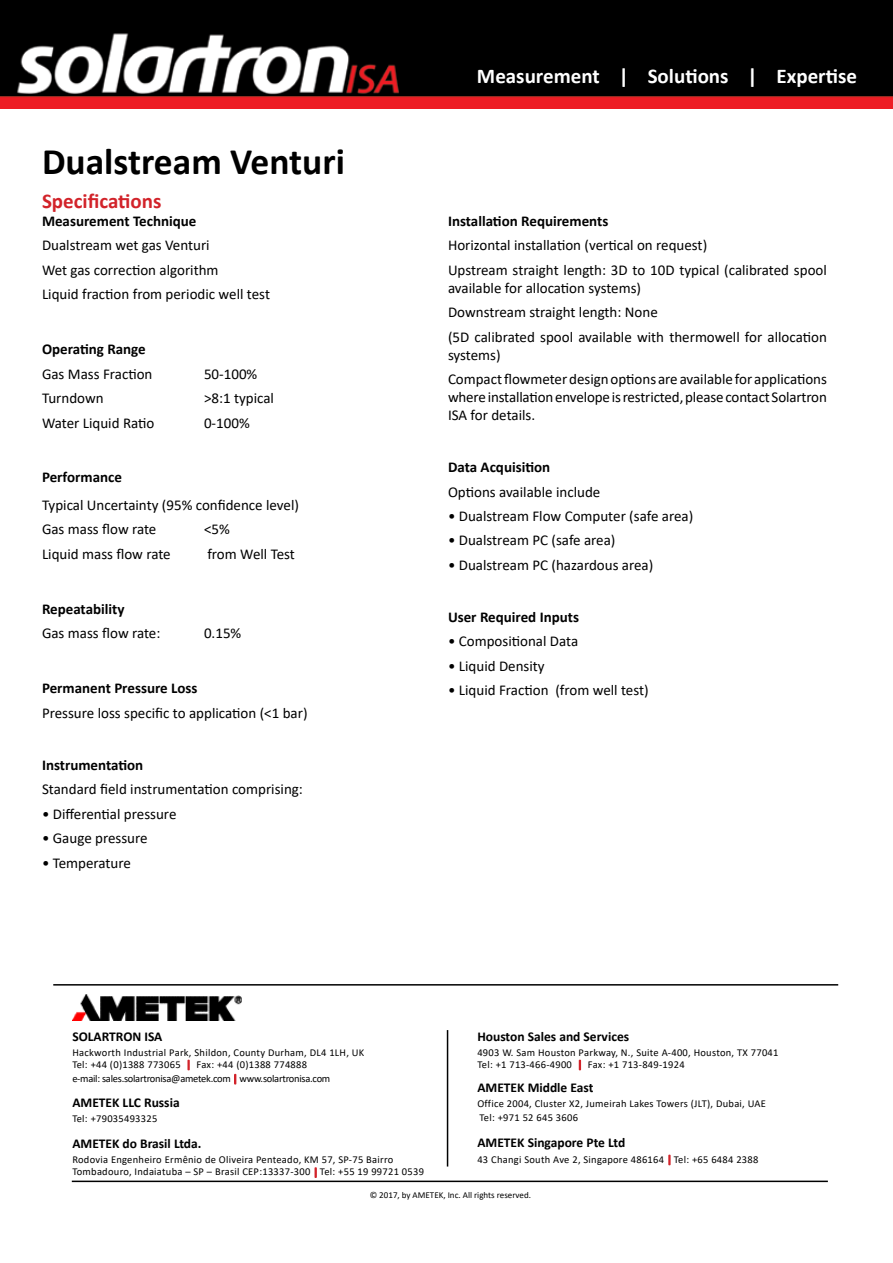
<style>
.page{position:relative;width:893px;height:1263px;background:#fff}
.page>*{position:absolute;margin:0;border:0;box-sizing:border-box;transform-origin:0 0}
.t1{font:700 37.5px "Calibri";color:#000}
.t2{font:700 21px "Calibri";color:#fff}
.t3{font:700 21px "Calibri";color:#d2232a}
.t4{font:15px/24.5px "Calibri";color:#000}
.t5{font:700 15px "Calibri";color:#000}
.t6{font:700 13.5px "Calibri";color:#000}
.t7{font:10.5px/12px "Calibri";letter-spacing:.025em;color:#000}
.t8{font:10.5px/14.1px "Calibri";letter-spacing:-.025em;color:#000}
.t9{font:9px "Calibri";color:#000}
</style>
<div class="page">
<img style="left:0;top:0;width:893px;height:109px">
<hr style="left:72px;top:1180px;width:756px;height:2px;background:#000">
<svg style="left:187px;top:1059px;width:3px;height:12px"></svg>
<svg style="left:234px;top:1073px;width:3px;height:12px"></svg>
<hr style="left:53px;top:984px;width:785px;height:1px;background:#000">
<svg style="left:578px;top:1059px;width:4px;height:12px"></svg>
<img style="left:72px;top:995px;width:170px;height:25px">
<svg style="left:314px;top:1167px;width:3px;height:11px"></svg>
<svg style="left:668px;top:1154px;width:3px;height:12px"></svg>
<hr style="left:447px;top:1030px;width:1px;height:136px;background:#000101">
<h1 class="t1" style="left:42px;top:135px;width:304px">Dualstream Venturi</h1>
<h2 class="t3" style="left:42px;top:186px;width:121px">Specifications</h2>
<p class="t5" style="left:42px;top:210px;width:156px">Measurement Technique</p>
<p class="t4" style="left:42px;top:233px;width:230px">Dualstream wet gas Venturi<br>Wet gas correction algorithm<br>Liquid fraction from periodic well test</p>
<p class="t5" style="left:42px;top:338px;width:105px">Operating Range</p>
<p class="t4" style="left:42px;top:361px;width:112px">Gas Mass Fraction</p>
<p class="t4" style="left:204px;top:361px;width:55px">50-100%</p>
<p class="t4" style="left:42px;top:385px;width:63px">Turndown</p>
<p class="t4" style="left:204px;top:385px;width:72px">&gt;8:1 typical</p>
<p class="t4" style="left:42px;top:410px;width:114px">Water Liquid Ratio</p>
<p class="t4" style="left:204px;top:410px;width:47px">0-100%</p>
<p class="t5" style="left:42px;top:467px;width:82px">Performance</p>
<p class="t4" style="left:42px;top:492px;width:258px">Typical Uncertainty (95% confidence level)<br>Gas mass flow rate</p>
<p class="t4" style="left:204px;top:517px;width:27px">&lt;5%</p>
<p class="t4" style="left:42px;top:541px;width:130px">Liquid mass flow rate</p>
<p class="t4" style="left:207px;top:541px;width:89px">from Well Test</p>
<p class="t5" style="left:42px;top:598px;width:84px">Repeatability</p>
<p class="t4" style="left:42px;top:621px;width:120px">Gas mass flow rate:</p>
<p class="t4" style="left:204px;top:621px;width:39px">0.15%</p>
<p class="t5" style="left:42px;top:678px;width:157px">Permanent Pressure Loss</p>
<p class="t4" style="left:42px;top:700px;width:267px">Pressure loss specific to application (&lt;1 bar)</p>
<p class="t5" style="left:42px;top:754px;width:103px">Instrumentation</p>
<p class="t4" style="left:42px;top:777px;width:262px">Standard field instrumentation comprising:</p>
<p class="t4" style="left:42px;top:801px;width:136px">• Differential pressure</p>
<p class="t4" style="left:42px;top:826px;width:107px">• Gauge pressure</p>
<p class="t4" style="left:42px;top:850px;width:91px">• Temperature</p>
<h2 class="t2" style="left:477px;top:61px;width:381px">Measurement | Solutions | Expertise</h2>
<p class="t5" style="left:448px;top:210px;width:162px">Installation Requirements</p>
<p class="t4" style="left:448px;top:233px;width:380px">Horizontal installation (vertical on request)<br>Upstream straight length: 3D to 10D typical (calibrated spool</p>
<p class="t4" style="left:448px;top:275px;width:380px">available for allocation systems)<br>Downstream straight length: None<br>(5D calibrated spool available with thermowell for allocation</p>
<p class="t4" style="left:448px;top:342px;width:380px">systems)<br>Compact flowmeter design options are available for applications</p>
<p class="t4" style="left:448px;top:388px;width:380px;line-height:18px">where installation envelope is restricted, please contact Solartron<br>ISA for details.</p>
<p class="t5" style="left:448px;top:456px;width:104px">Data Acquisition</p>
<p class="t4" style="left:448px;top:479px;width:154px">Options available include</p>
<p class="t4" style="left:448px;top:503px;width:247px">• Dualstream Flow Computer (safe area)</p>
<p class="t4" style="left:448px;top:528px;width:169px">• Dualstream PC (safe area)</p>
<p class="t4" style="left:448px;top:552px;width:207px">• Dualstream PC (hazardous area)</p>
<p class="t5" style="left:448px;top:606px;width:133px">User Required Inputs</p>
<p class="t4" style="left:448px;top:629px;width:132px">• Compositional Data</p>
<p class="t4" style="left:448px;top:653px;width:98px">• Liquid Density</p>
<p class="t4" style="left:448px;top:678px;width:202px">• Liquid Fraction (from well test)</p>
<p class="t6" style="left:72px;top:1026px;width:92px">SOLARTRON ISA</p>
<p class="t7" style="left:72px;top:1046px;width:294px">Hackworth Industrial Park, Shildon, County Durham, DL4 1LH, UK<br>Tel: +44 (0)1388 773065</p>
<p class="t8" style="left:72px;top:1057px;width:259px;text-indent:124px">Fax: +44 (0)1388 774888 e-mail: sales.solartronisa@ametek.com www.solartronisa.com</p>
<p class="t6" style="left:72px;top:1093px;width:109px">AMETEK LLC Russia</p>
<p class="t7" style="left:72px;top:1112px;width:86px">Tel: +79035493325</p>
<p class="t6" style="left:72px;top:1134px;width:131px">AMETEK do Brasil Ltda.</p>
<p class="t7" style="left:72px;top:1153px;width:353px">Rodovia Engenheiro Ermênio de Oliveira Penteado, KM 57, SP-75 Bairro<br>Tombadouro, Indaiatuba – SP – Brasil CEP:13337-300 Tel: +55 19 99721 0539</p>
<p class="t6" style="left:477px;top:1026px;width:153px">Houston Sales and Services</p>
<p class="t7" style="left:477px;top:1046px;width:303px">4903 W. Sam Houston Parkway, N., Suite A-400, Houston, TX 77041<br>Tel: +1 713-466-4900</p>
<p class="t7" style="left:588px;top:1058px;width:98px">Fax: +1 713-849-1924</p>
<p class="t6" style="left:477px;top:1078px;width:118px">AMETEK Middle East</p>
<p class="t7" style="left:477px;top:1096px;width:290px;line-height:14.1px">Office 2004, Cluster X2, Jumeirah Lakes Towers (JLT), Dubai, UAE<br>Tel: +971 52 645 3606</p>
<p class="t6" style="left:477px;top:1133px;width:149px">AMETEK Singapore Pte Ltd</p>
<p class="t7" style="left:477px;top:1153px;width:282px">43 Changi South Ave 2, Singapore 486164 Tel: +65 6484 2388</p>
<p class="t9" style="left:370px;top:1188px;width:163px">© 2017, by AMETEK, Inc. All rights reserved.</p>
</div>
